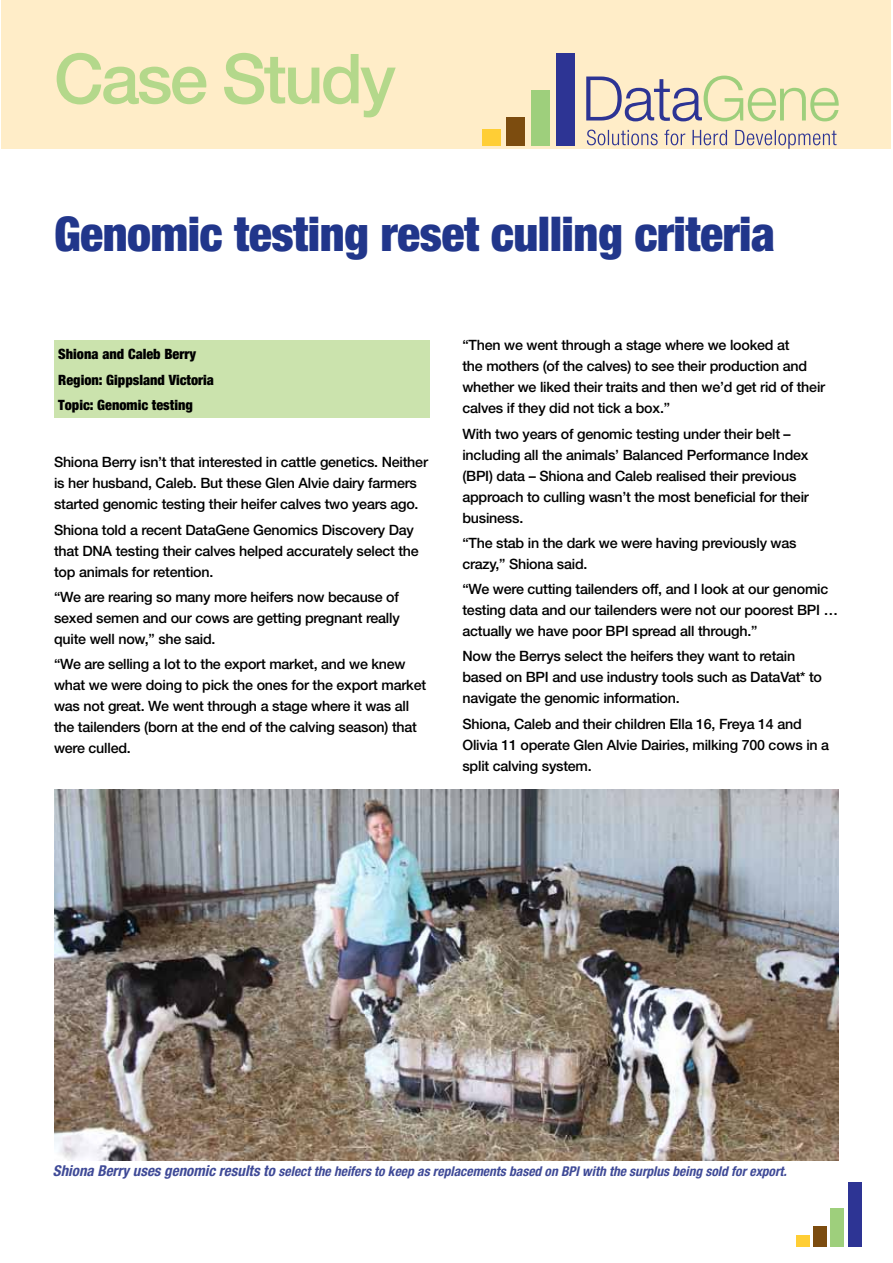
<style>
.page{position:relative;width:893px;height:1263px;background:#fff}
.page>*{position:absolute;margin:0;border:0;box-sizing:border-box;transform-origin:0 0}
.t1{font:500 69px "Helvetica Neue LT Std";letter-spacing:-.04em;color:#b4d88b}
.t2{font:900 condensed 48px "HN";letter-spacing:-.01em;color:#21368b}
.t3{font:500 14.25px/21px "Helvetica Neue LT Std";letter-spacing:-.015em;color:#000}
.t4{font:900 condensed 14.25px/25.2px "HN";color:#000}
.t5{font:italic 700 condensed 13.5px "HN";color:#3f4a97}
.s1{font-size:15px}
</style>
<div class="page">
<div style="left:813px;top:1226px;width:13px;height:20px;background:#7c4c0f"></div>
<div style="left:831px;top:1208px;width:13px;height:38px;background:#9ecf7c"></div>
<div style="left:848px;top:1182px;width:13px;height:64px;background:#2d3494"></div>
<div style="left:796px;top:1235px;width:13px;height:11px;background:#ffce35"></div>
<div style="left:1px;top:0;width:890px;height:149px;background:#ffedc8"></div>
<svg style="left:586px;top:76px;width:253px;height:45px"></svg>
<svg style="left:587px;top:130px;width:249px;height:19px"></svg>
<div style="left:507px;top:117px;width:18px;height:29px;background:#7c4c0f"></div>
<div style="left:531px;top:91px;width:19px;height:55px;background:#9ecf7c"></div>
<div style="left:556px;top:54px;width:19px;height:92px;background:#2d3494"></div>
<div style="left:482px;top:130px;width:19px;height:16px;background:#ffce35"></div>
<img style="left:54px;top:789px;width:785px;height:371px">
<div style="left:54px;top:340px;width:375px;height:78px;background:#cbe3ad"></div>
<h1 class="t1" style="left:54px;top:38px;width:343px">Case Study</h1>
<h2 class="t2" style="left:54px;top:205px;width:722px">Genomic testing reset culling criteria</h2>
<p class="t4" style="left:58px;top:341px;width:157px">Shiona and Caleb Berry<br>Region: Gippsland Victoria<br>Topic: Genomic testing</p>
<p class="t3" style="left:462px;top:335px;width:364px">“Then we went through a stage where we looked at<br>the mothers (of the calves) to see their production and whether we liked their traits and then we’d get rid of their calves if they did not tick a box.”</p>
<p class="t3" style="left:462px;top:423px;width:348px">With two years of genomic testing under their belt – including all the animals’ Balanced Performance Index (BPI) data – Shiona and Caleb realised their previous approach to culling wasn’t the most beneficial for their business.</p>
<p class="t3" style="left:462px;top:532px;width:336px">“The stab in the dark we were having previously was crazy,” Shiona said.</p>
<p class="t3" style="left:462px;top:578px;width:377px">“We were cutting tailenders off, and I look at our genomic testing data and our tailenders were not our poorest BPI … actually we have poor BPI spread all through.”</p>
<p class="t3" style="left:462px;top:646px;width:361px">Now the Berrys select the heifers they want to retain based on BPI and use industry tools such as DataVat* to navigate the genomic information.</p>
<p class="t3" style="left:462px;top:713px;width:368px">Shiona, Caleb and their children Ella 16, Freya 14 and<br>Olivia 11 operate Glen Alvie Dairies, milking 700 cows in a split calving system.</p>
<p class="t3" style="left:54px;top:452px;width:375px">Shiona Berry isn’t that interested in cattle genetics. Neither is her husband, Caleb. But these Glen Alvie dairy farmers started genomic testing their heifer calves two years ago.</p>
<p class="t3" style="left:54px;top:519px;width:366px">Shiona told a recent DataGene Genomics Discovery Day that DNA testing their calves helped accurately select the top animals for retention.</p>
<p class="t3" style="left:54px;top:586px;width:347px;text-align:justify">“We are rearing so many more heifers now because of sexed semen and our cows are getting pregnant really quite well now,” she said.</p>
<p class="t3" style="left:54px;top:653px;width:374px">“We are selling a lot to the export market, and we knew what we were doing to pick the ones for the export market was not great. We went through a stage where it was all the tailenders (born at the end of the calving season) that were culled.</p>
<p class="t5" style="left:53px;top:1163px;width:735px"><span class="s1">Shiona Berry uses genomic results to</span> select the heifers to keep as replacements based on BPI with the surplus being sold for export.</p>
</div>
